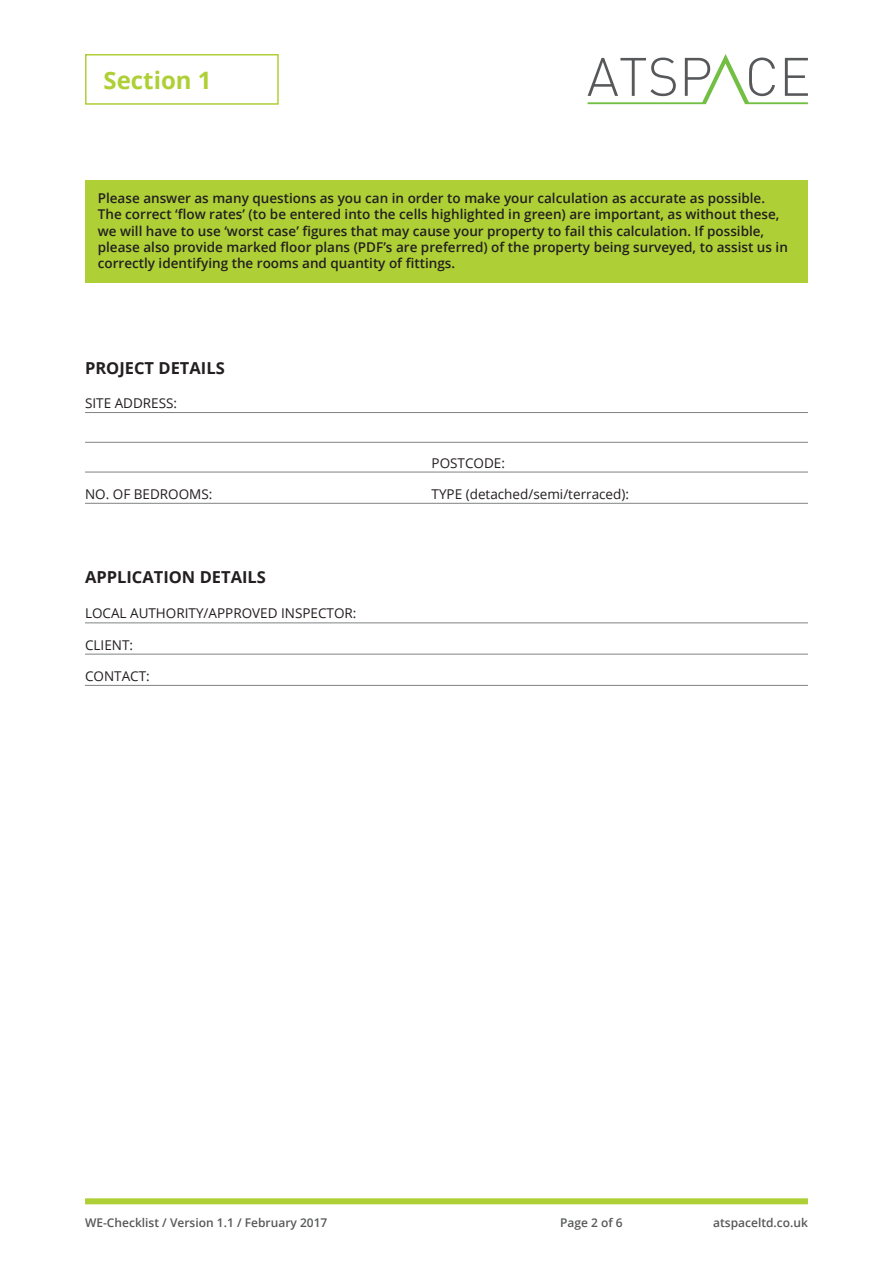
<style>
.page{position:relative;width:893px;height:1263px;background:#fff}
.page>*{position:absolute;margin:0;border:0;box-sizing:border-box;transform-origin:0 0}
.t1{font:700 24px "Open Sans";color:#aed036}
.t2{font:700 16.5px "Open Sans";color:#231f20}
.t3{font:600 13.5px/16.2px "Open Sans";color:#231f20}
.t4{font:13.5px "Open Sans";color:#231f20}
.t5{font:600 12px "Open Sans";color:#57585a}
</style>
<div class="page">
<div style="left:85px;top:54px;width:194px;height:51px;border:2px solid #aed036"></div>
<hr style="left:85px;top:412px;width:723px;height:1px;background:#808285">
<hr style="left:85px;top:442px;width:723px;height:1px;background:#808285">
<hr style="left:85px;top:472px;width:723px;height:1px;background:#808285">
<hr style="left:85px;top:503px;width:723px;height:1px;background:#808285">
<hr style="left:85px;top:623px;width:723px;height:1px;background:#808285">
<hr style="left:85px;top:654px;width:723px;height:1px;background:#808285">
<hr style="left:85px;top:685px;width:723px;height:1px;background:#808285">
<div style="left:85px;top:180px;width:723px;height:103px;background:#aed036"></div>
<svg style="left:588px;top:54px;width:220px;height:50px"></svg>
<div style="left:85px;top:1198px;width:723px;height:6px;background:#aed036"></div>
<h1 class="t1" style="left:104px;top:63px;width:110px">Section 1</h1>
<p class="t3" style="left:98px;top:190px;width:692px">Please answer as many questions as you can in order to make your calculation as accurate as possible.<br>The correct ‘flow rates’ (to be entered into the cells highlighted in green) are important, as without these, we will have to use ‘worst case’ figures that may cause your property to fail this calculation. If possible, please also provide marked floor plans (PDF’s are preferred) of the property being surveyed, to assist us in correctly identifying the rooms and quantity of fittings.</p>
<p class="t2" style="left:85px;top:356px;width:141px">PROJECT DETAILS</p>
<p class="t4" style="left:85px;top:394px;width:94px">SITE ADDRESS:</p>
<p class="t4" style="left:432px;top:453px;width:75px">POSTCODE:</p>
<p class="t4" style="left:85px;top:485px;width:129px">NO. OF BEDROOMS:</p>
<p class="t4" style="left:432px;top:485px;width:199px">TYPE (detached/semi/terraced):</p>
<p class="t2" style="left:85px;top:565px;width:182px">APPLICATION DETAILS</p>
<p class="t4" style="left:85px;top:604px;width:273px">LOCAL AUTHORITY/APPROVED INSPECTOR:</p>
<p class="t4" style="left:85px;top:635px;width:50px">CLIENT:</p>
<p class="t4" style="left:85px;top:667px;width:66px">CONTACT:</p>
<p class="t5" style="left:85px;top:1214px;width:244px">WE-Checklist / Version 1.1 / February 2017</p>
<p class="t5" style="left:560px;top:1214px;width:64px">Page 2 of 6</p>
<p class="t5" style="left:713px;top:1214px;width:96px">atspaceltd.co.uk</p>
</div>
